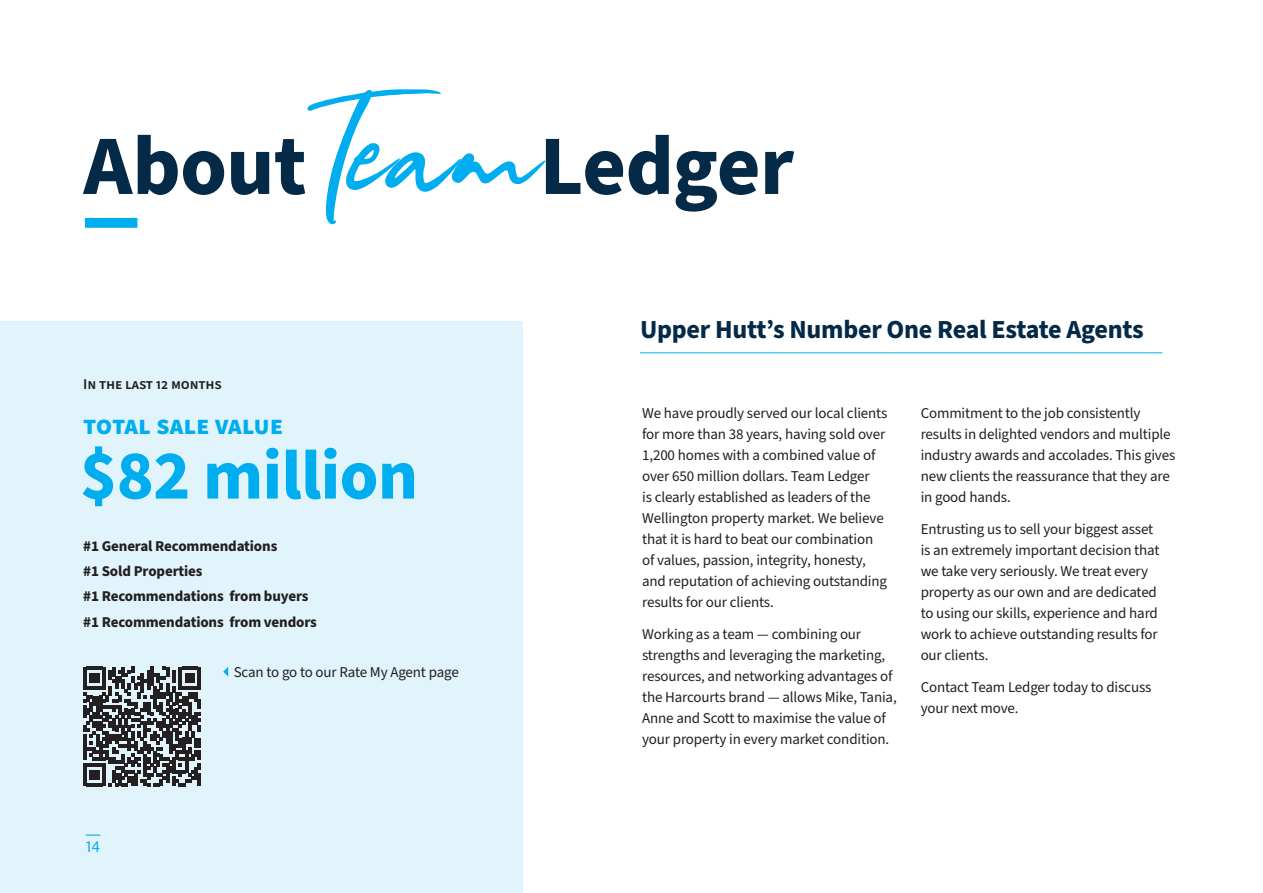
<style>
.page{position:relative;width:1263px;height:893px;background:#fff}
.page>*{position:absolute;margin:0;border:0;box-sizing:border-box;transform-origin:0 0}
.Headings{font:148.05px "Harcourts Script";color:#00aeef}
.Headings-2{font:700 84.6px "Source Sans Pro";letter-spacing:-.015em;color:#042a47}
.Sub_2{font:700 70.05px "Source Sans Pro";color:#00aeef}
.t1{font:700 26.85px "Source Sans Pro";color:#00aeef}
.Sub_2-2{font:700 26.1px "Source Sans Pro";letter-spacing:-.01em;color:#042a47}
.t2{font:16.5px "Source Sans Pro";color:#00aeef}
.bodycopy{font:15px/21px "Source Sans Pro";letter-spacing:-.01em;color:#231f20}
.bodycopy-2{font:700 15px "Source Sans Pro";letter-spacing:-.01em;color:#231f20}
.bodycopy-3{font:600 15px "Source Sans Pro";letter-spacing:-.01em;color:#231f20}
.s1{color:#fff}
</style>
<div class="page">
<div style="left:0;top:321px;width:523px;height:572px;background:#e1f4fc"></div>
<div style="left:85px;top:218px;width:52px;height:10px;background:#00aeef"></div>
<hr style="left:640px;top:352px;width:522px;height:1px;background:#00aeef">
<svg style="left:83px;top:667px;width:118px;height:119px"></svg>
<svg style="left:223px;top:667px;width:5px;height:10px"></svg>
<svg style="left:86px;top:834px;width:14px;height:2px"></svg>
<p class="Headings" style="left:305px;top:64px;width:239px">Team</p>
<p class="Headings-2" style="left:84px;top:108px;width:712px">About <span class="s1">Team</span> Ledger</p>
<p class="bodycopy-3" style="left:83px;top:374px;width:140px">In the last 12 months</p>
<h2 class="t1" style="left:83px;top:407px;width:202px">total sale value</h2>
<p class="Sub_2" style="left:80px;top:428px;width:340px">$82 million</p>
<p class="bodycopy-2" style="left:83px;top:536px;width:196px">#1 General Recommendations</p>
<p class="bodycopy-2" style="left:83px;top:561px;width:121px">#1 Sold Properties</p>
<p class="bodycopy-2" style="left:83px;top:586px;width:227px">#1 Recommendations from buyers</p>
<p class="bodycopy-2" style="left:83px;top:611px;width:235px">#1 Recommendations from vendors</p>
<p class="t2" style="left:86px;top:835px;width:16px">14</p>
<p class="bodycopy" style="left:234px;top:662px;width:227px">Scan to go to our Rate My Agent page</p>
<p class="Sub_2-2" style="left:640px;top:312px;width:505px">Upper Hutt’s Number One Real Estate Agents</p>
<p class="bodycopy" style="left:642px;top:403px;width:247px">We have proudly served our local clients for more than 38 years, having sold over 1,200 homes with a combined value of over 650 million dollars. Team Ledger<br>is clearly established as leaders of the Wellington property market. We believe that it is hard to beat our combination of values, passion, integrity, honesty, and reputation of achieving outstanding results for our clients.</p>
<p class="bodycopy" style="left:642px;top:624px;width:256px">Working as a team — combining our strengths and leveraging the marketing, resources, and networking advantages of the Harcourts brand — allows Mike, Tania, Anne and Scott to maximise the value of your property in every market condition.</p>
<p class="bodycopy" style="left:921px;top:403px;width:256px">Commitment to the job consistently results in delighted vendors and multiple industry awards and accolades. This gives new clients the reassurance that they are in good hands.</p>
<p class="bodycopy" style="left:921px;top:519px;width:240px">Entrusting us to sell your biggest asset is an extremely important decision that we take very seriously. We treat every property as our own and are dedicated to using our skills, experience and hard work to achieve outstanding results for our clients.</p>
<p class="bodycopy" style="left:921px;top:676px;width:232px">Contact Team Ledger today to discuss your next move.</p>
</div>
